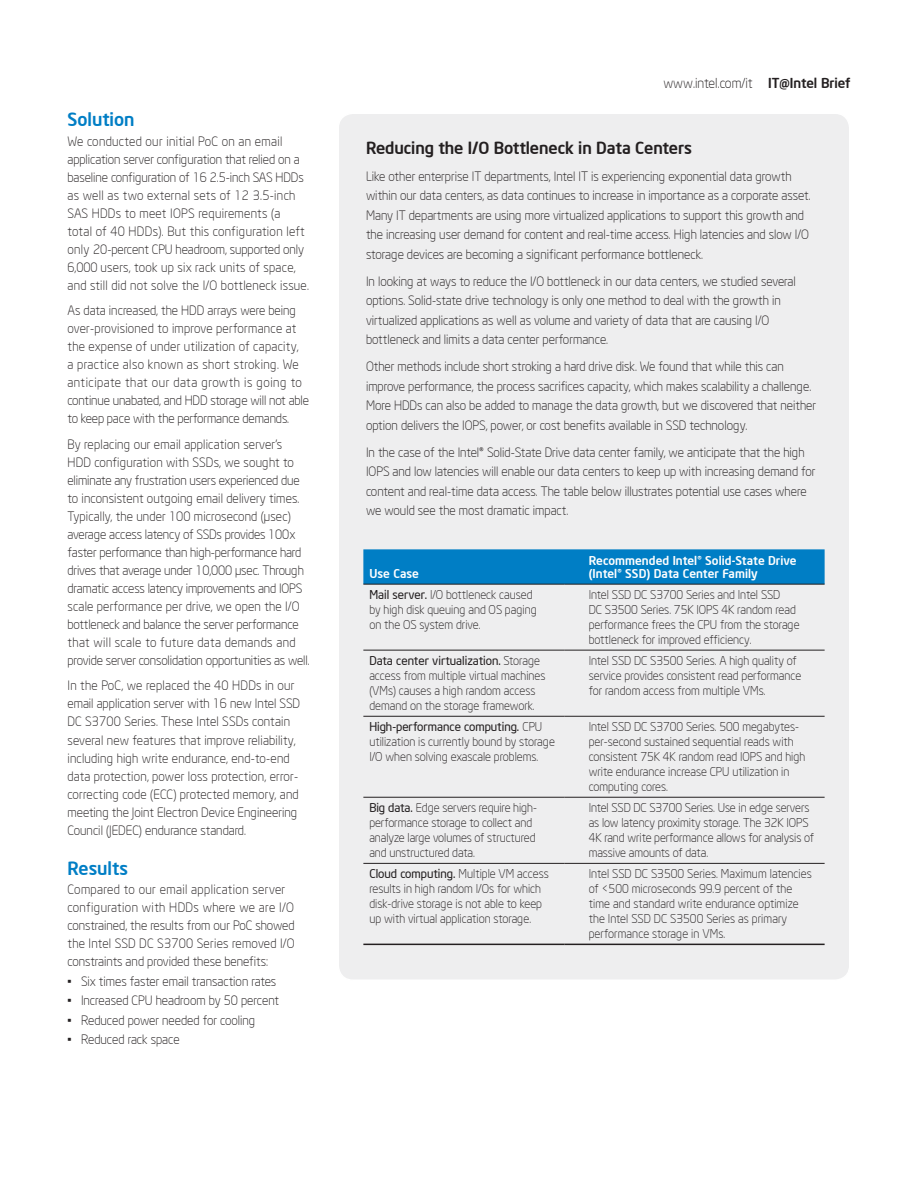
<style>
.page{position:relative;width:918px;height:1188px;background:#fff}
.page>*{position:absolute;margin:0;border:0;box-sizing:border-box;transform-origin:0 0}
.t1{font:500 18px "Neo Sans Intel";color:#007ec5}
.t2{font:500 16.5px "Neo Sans Intel";letter-spacing:-.005em;color:#231f20}
.t3{font:300 13.5px "Neo Sans Intel";color:#231f20}
.t4{font:300 12.75px/18px "Neo Sans Intel";color:#231f20}
.t5{font:300 12px/15px "Neo Sans Intel";color:#231f20}
.t6{font:500 12px/13.5px "Neo Sans Intel";letter-spacing:.005em;color:#fff}
.s1{font-weight:500}
.s2{font-weight:400}
</style>
<div class="page">
<div style="left:338px;top:113px;width:512px;height:867px;background:#eeeeef;border-radius:15px"></div>
<div style="left:363px;top:549px;width:462px;height:35px;background:#007ec5"></div>
<hr style="left:363px;top:584px;width:202px;height:1px;background:#231f20">
<hr style="left:565px;top:584px;width:260px;height:1px;background:#231f20">
<hr style="left:363px;top:650px;width:202px;height:1px;background:#231f20">
<hr style="left:565px;top:650px;width:260px;height:1px;background:#231f20">
<hr style="left:363px;top:716px;width:202px;height:1px;background:#231f20">
<hr style="left:565px;top:716px;width:260px;height:1px;background:#231f20">
<hr style="left:363px;top:797px;width:202px;height:1px;background:#231f20">
<hr style="left:565px;top:797px;width:260px;height:1px;background:#231f20">
<hr style="left:363px;top:863px;width:202px;height:1px;background:#231f20">
<hr style="left:565px;top:863px;width:260px;height:1px;background:#231f20">
<hr style="left:363px;top:944px;width:202px;height:1px;background:#231f20">
<hr style="left:565px;top:944px;width:260px;height:1px;background:#231f20">
<h1 class="t1" style="left:68px;top:108px;width:69px">Solution</h1>
<p class="t4" style="left:68px;top:132px;width:243px">We conducted our initial PoC on an email application server configuration that relied on a baseline configuration of 16 2.5-inch SAS HDDs as well as two external sets of 12 3.5-inch SAS HDDs to meet IOPS requirements (a<br>total of 40 HDDs). But this configuration left only 20-percent CPU headroom, supported only 6,000 users, took up six rack units of space, and still did not solve the I/O bottleneck issue.</p>
<p class="t4" style="left:68px;top:302px;width:243px">As data increased, the HDD arrays were being over-provisioned to improve performance at the expense of under utilization of capacity,<br>a practice also known as short stroking. We anticipate that our data growth is going to continue unabated, and HDD storage will not able to keep pace with the performance demands.</p>
<p class="t4" style="left:68px;top:435px;width:244px">By replacing our email application server’s<br>HDD configuration with SSDs, we sought to eliminate any frustration users experienced due to inconsistent outgoing email delivery times.<br>Typically, the under 100 microsecond (µsec) average access latency of SSDs provides 100x faster performance than high-performance hard drives that average under 10,000 µsec. Through dramatic access latency improvements and IOPS scale performance per drive, we open the I/O bottleneck and balance the server performance that will scale to future data demands and provide server consolidation opportunities as well.</p>
<p class="t4" style="left:68px;top:677px;width:234px">In the PoC, we replaced the 40 HDDs in our email application server with 16 new Intel SSD DC S3700 Series. These Intel SSDs contain several new features that improve reliability, including high write endurance, end-to-end data protection, power loss protection, error&shy;correcting code (ECC) protected memory, and meeting the Joint Electron Device Engineering Council (JEDEC) endurance standard.</p>
<h1 class="t1" style="left:68px;top:857px;width:62px">Results</h1>
<p class="t4" style="left:68px;top:881px;width:229px">Compared to our email application server configuration with HDDs where we are I/O constrained, the results from our PoC showed the Intel SSD DC S3700 Series removed I/O constraints and provided these benefits:</p>
<p class="t4" style="left:68px;top:972px;width:210px">• Six times faster email transaction rates</p>
<p class="t4" style="left:68px;top:992px;width:213px">• Increased CPU headroom by 50 percent</p>
<p class="t4" style="left:68px;top:1011px;width:189px">• Reduced power needed for cooling</p>
<p class="t4" style="left:68px;top:1031px;width:114px">• Reduced rack space</p>
<p class="t3" style="left:663px;top:75px;width:189px">www.intel.com/it <span class="s1">IT@Intel Brief</span></p>
<p class="t2" style="left:366px;top:137px;width:327px">Reducing the I/O Bottleneck in Data Centers</p>
<p class="t4" style="left:366px;top:166px;width:446px;line-height:19.5px">Like other enterprise IT departments, Intel IT is experiencing exponential data growth within our data centers, as data continues to increase in importance as a corporate asset.<br>Many IT departments are using more virtualized applications to support this growth and the increasing user demand for content and real-time access. High latencies and slow I/O storage devices are becoming a significant performance bottleneck.</p>
<p class="t4" style="left:366px;top:271px;width:431px;line-height:19.5px">In looking at ways to reduce the I/O bottleneck in our data centers, we studied several options. Solid-state drive technology is only one method to deal with the growth in virtualized applications as well as volume and variety of data that are causing I/O bottleneck and limits a data center performance.</p>
<p class="t4" style="left:366px;top:357px;width:452px;line-height:19.5px">Other methods include short stroking a hard drive disk. We found that while this can improve performance, the process sacrifices capacity, which makes scalability a challenge.<br>More HDDs can also be added to manage the data growth, but we discovered that neither option delivers the IOPS, power, or cost benefits available in SSD technology.</p>
<p class="t4" style="left:366px;top:442px;width:451px;line-height:19.5px">In the case of the Intel® Solid-State Drive data center family, we anticipate that the high IOPS and low latencies will enable our data centers to keep up with increasing demand for content and real-time data access. The table below illustrates potential use cases where we would see the most dramatic impact.</p>
<p class="t6" style="left:369px;top:567px;width:51px">Use Case</p>
<p class="t6" style="left:589px;top:553px;width:209px">Recommended Intel® Solid-State Drive (Intel® SSD) Data Center Family</p>
<p class="t5" style="left:369px;top:587px;width:169px"><span class="s2">Mail server.</span> I/O bottleneck caused by high disk queuing and OS paging on the OS system drive.</p>
<p class="t5" style="left:589px;top:587px;width:212px">Intel SSD DC S3700 Series and Intel SSD<br>DC S3500 Series. 75K IOPS 4K random read performance frees the CPU from the storage bottleneck for improved efficiency.</p>
<p class="t5" style="left:369px;top:653px;width:178px"><span class="s2">Data center virtualization.</span> Storage access from multiple virtual machines (VMs) causes a high random access demand on the storage framework.</p>
<p class="t5" style="left:589px;top:653px;width:214px">Intel SSD DC S3500 Series. A high quality of service provides consistent read performance for random access from multiple VMs.</p>
<p class="t5" style="left:369px;top:719px;width:187px"><span class="s2">High-performance computing.</span> CPU utilization is currently bound by storage<br>I/O when solving exascale problems.</p>
<p class="t5" style="left:589px;top:719px;width:218px">Intel SSD DC S3700 Series. 500 megabytes&shy;per-second sustained sequential reads with consistent 75K 4K random read IOPS and high write endurance increase CPU utilization in computing cores.</p>
<p class="t5" style="left:369px;top:800px;width:169px"><span class="s2">Big data.</span> Edge servers require high&shy;performance storage to collect and analyze large volumes of structured and unstructured data.</p>
<p class="t5" style="left:589px;top:800px;width:227px">Intel SSD DC S3700 Series. Use in edge servers as low latency proximity storage. The 32K IOPS 4K rand write performance allows for analysis of massive amounts of data.</p>
<p class="t5" style="left:369px;top:867px;width:181px"><span class="s2">Cloud computing.</span> Multiple VM access results in high random I/Os for which disk-drive storage is not able to keep up with virtual application storage.</p>
<p class="t5" style="left:589px;top:866px;width:225px">Intel SSD DC S3500 Series. Maximum latencies of &lt;500 microseconds 99.9 percent of the time and standard write endurance optimize the Intel SSD DC S3500 Series as primary performance storage in VMs.</p>
</div>
